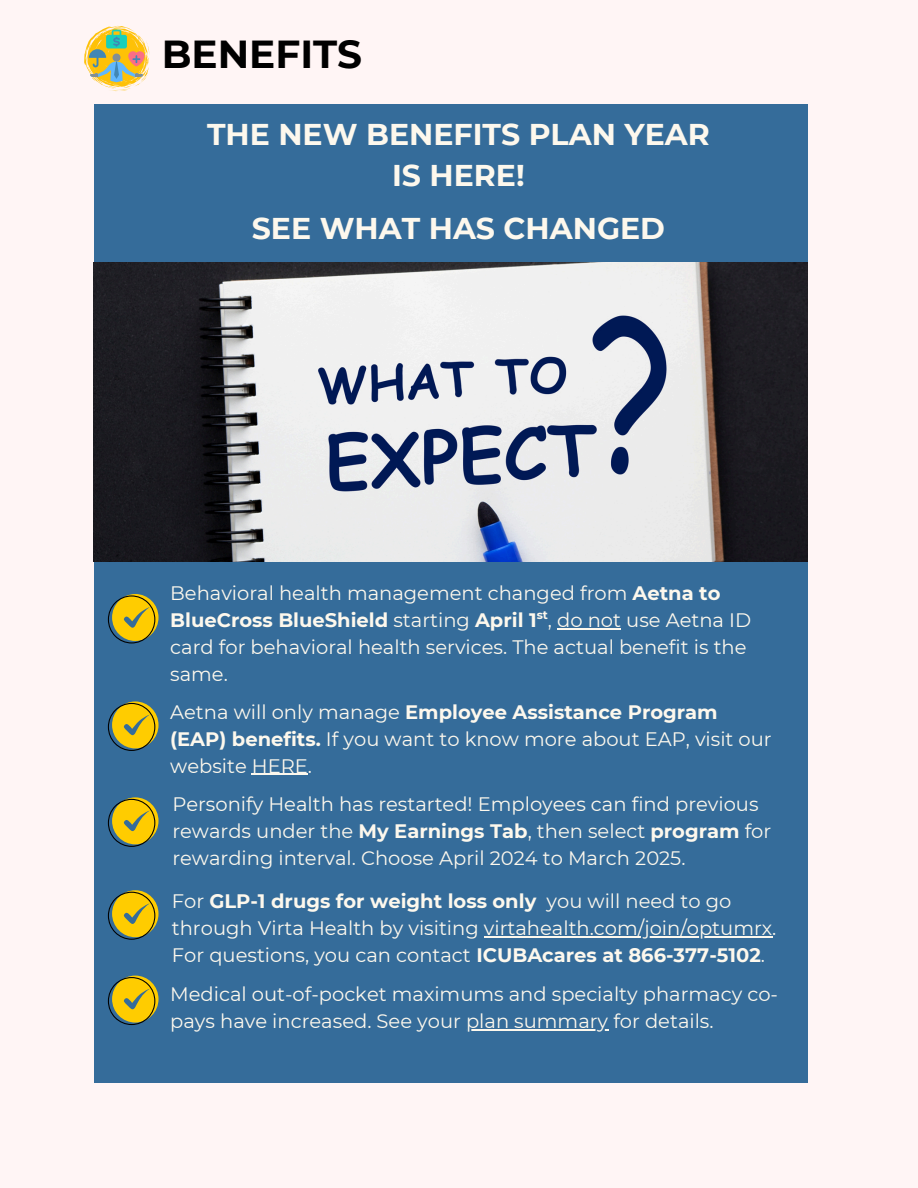
<style>
.page{position:relative;width:918px;height:1188px;background:#fff5f5}
.page>*{position:absolute;margin:0;border:0;box-sizing:border-box;transform-origin:0 0}
.t1{font:700 39px "Montserrat";color:#000}
.t2{font:700 30px/41.2px "Montserrat";color:#fdf8ed;text-align:center}
.t3{font:19.5px/27px "Montserrat";color:#fdf8ed}
.t4{font:700 11.7px "Montserrat";color:#fdf8ed}
.s1{font-weight:700}
</style>
<div class="page">
<div style="left:94px;top:105px;width:713px;height:978px;background:#356c9a"></div>
<svg style="left:84px;top:26px;width:65px;height:65px"></svg>
<svg style="left:108px;top:594px;width:51px;height:49px"></svg>
<svg style="left:108px;top:701px;width:51px;height:50px"></svg>
<svg style="left:108px;top:797px;width:51px;height:50px"></svg>
<svg style="left:108px;top:890px;width:51px;height:50px"></svg>
<svg style="left:108px;top:976px;width:51px;height:49px"></svg>
<img style="left:94px;top:263px;width:713px;height:298px">
<hr style="left:557px;top:628px;width:64px;height:1px;background:#fdf8ed">
<hr style="left:252px;top:774px;width:56px;height:1px;background:#fdf8ed">
<hr style="left:484px;top:936px;width:288px;height:1px;background:#fdf8ed">
<hr style="left:466px;top:1029px;width:142px;height:1px;background:#fdf8ed">
<p class="t1" style="left:162px;top:31px;width:202px">BENEFITS</p>
<p class="t2" style="left:207px;top:113px;width:504px">THE NEW BENEFITS PLAN YEAR<br>IS HERE!</p>
<h1 class="t2" style="left:252px;top:208px;width:415px">SEE WHAT HAS CHANGED</h1>
<h2 class="t3" style="left:170px;top:579px;width:583px">Behavioral health management changed from <span class="s1">Aetna to BlueCross BlueShield</span> starting <span class="s1">April 1</span> , do not use Aetna ID card for behavioral health services. The actual benefit is the same.</h2>
<h2 class="t4" style="left:537px;top:608px;width:13px">st</h2>
<h2 class="t3" style="left:170px;top:698px;width:603px">Aetna will only manage <span class="s1">Employee Assistance Program (EAP) benefits.</span> If you want to know more about EAP, visit our website HERE.</h2>
<p class="t3" style="left:172px;top:791px;width:600px">Personify Health has restarted! Employees can find previous rewards under the <span class="s1">My Earnings Tab</span>, then select <span class="s1">program</span> for rewarding interval. Choose April 2024 to March 2025.</p>
<p class="t3" style="left:172px;top:888px;width:606px">For <span class="s1">GLP-1 drugs for weight loss only</span> you will need to go through Virta Health by visiting virtahealth.com/join/optumrx.</p>
<p class="t3" style="left:172px;top:942px;width:595px">For questions, you can contact <span class="s1">ICUBAcares at 866-377-5102</span>.</p>
<p class="t3" style="left:170px;top:981px;width:609px">Medical out-of-pocket maximums and specialty pharmacy co&shy;pays have increased. See your plan summary for details.</p>
</div>
